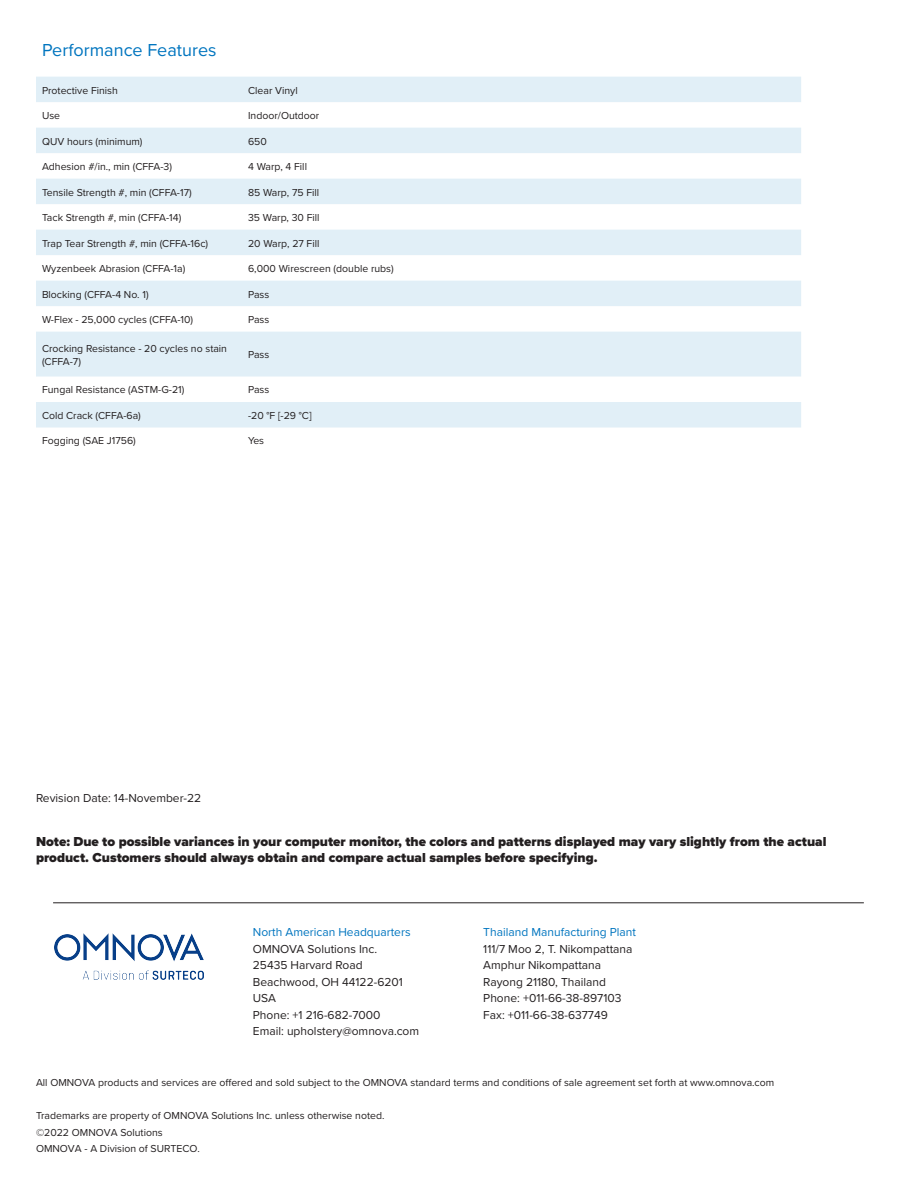
<style>
.page{position:relative;width:918px;height:1188px;background:#fff}
.page>*{position:absolute;margin:0;border:0;box-sizing:border-box;transform-origin:0 0}
.t1{font:18px "Proxima Nova";color:#0075bf}
.t2{font:900 13.5px/16.5px "Proxima Nova";color:#231f20}
.t3{font:12px "Proxima Nova";color:#231f20}
.t4{font:12px "Proxima Nova";color:#0075bf}
.t5{font:10.5px/16.5px "Proxima Nova";color:#231f20}
</style>
<div class="page">
<div style="left:36px;top:77px;width:765px;height:25px;background:#e1eff7"></div>
<svg style="left:36px;top:128px;width:765px;height:300px;fill:#e1eff7"></svg>
<hr style="left:53px;top:902px;width:811px;height:1px;background:#231f20">
<img style="left:54px;top:933px;width:149px;height:47px">
<p class="t1" style="left:42px;top:37px;width:176px">Performance Features</p>
<p class="t5" style="left:42px;top:81px;width:78px">Protective Finish</p>
<p class="t5" style="left:248px;top:81px;width:51px">Clear Vinyl</p>
<p class="t5" style="left:42px;top:107px;width:20px">Use</p>
<p class="t5" style="left:248px;top:107px;width:73px">Indoor/Outdoor</p>
<p class="t5" style="left:42px;top:132px;width:102px">QUV hours (minimum)</p>
<p class="t5" style="left:248px;top:132px;width:20px">650</p>
<p class="t5" style="left:42px;top:158px;width:132px">Adhesion #/in., min (CFFA-3)</p>
<p class="t5" style="left:248px;top:158px;width:60px">4 Warp, 4 Fill</p>
<p class="t5" style="left:42px;top:183px;width:151px">Tensile Strength #, min (CFFA-17)</p>
<p class="t5" style="left:248px;top:183px;width:73px">85 Warp, 75 Fill</p>
<p class="t5" style="left:42px;top:209px;width:141px">Tack Strength #, min (CFFA-14)</p>
<p class="t5" style="left:248px;top:209px;width:73px">35 Warp, 30 Fill</p>
<p class="t5" style="left:42px;top:234px;width:168px">Trap Tear Strength #, min (CFFA-16c)</p>
<p class="t5" style="left:248px;top:234px;width:73px">20 Warp, 27 Fill</p>
<p class="t5" style="left:42px;top:260px;width:145px">Wyzenbeek Abrasion (CFFA-1a)</p>
<p class="t5" style="left:248px;top:260px;width:147px">6,000 Wirescreen (double rubs)</p>
<p class="t5" style="left:42px;top:285px;width:108px">Blocking (CFFA-4 No. 1)</p>
<p class="t5" style="left:248px;top:285px;width:23px">Pass</p>
<p class="t5" style="left:42px;top:311px;width:153px">W-Flex - 25,000 cycles (CFFA-10)</p>
<p class="t5" style="left:248px;top:311px;width:23px">Pass</p>
<p class="t5" style="left:42px;top:342px;width:187px;line-height:12.6px">Crocking Resistance - 20 cycles no stain (CFFA-7)</p>
<p class="t5" style="left:248px;top:346px;width:23px">Pass</p>
<p class="t5" style="left:42px;top:381px;width:144px">Fungal Resistance (ASTM-G-21)</p>
<p class="t5" style="left:248px;top:381px;width:23px">Pass</p>
<p class="t5" style="left:42px;top:407px;width:100px">Cold Crack (CFFA-6a)</p>
<p class="t5" style="left:248px;top:407px;width:65px">-20 °F [-29 °C]</p>
<p class="t5" style="left:42px;top:432px;width:95px">Fogging (SAE J1756)</p>
<p class="t5" style="left:248px;top:432px;width:18px">Yes</p>
<p class="t3" style="left:36px;top:789px;width:167px">Revision Date: 14-November-22</p>
<p class="t2" style="left:36px;top:833px;width:792px">Note: Due to possible variances in your computer monitor, the colors and patterns displayed may vary slightly from the actual product. Customers should always obtain and compare actual samples before specifying.</p>
<p class="t4" style="left:253px;top:923px;width:159px">North American Headquarters</p>
<p class="t3" style="left:253px;top:940px;width:126px">OMNOVA Solutions Inc.</p>
<p class="t3" style="left:253px;top:956px;width:111px">25435 Harvard Road</p>
<p class="t3" style="left:253px;top:973px;width:152px">Beachwood, OH 44122-6201</p>
<p class="t3" style="left:253px;top:989px;width:25px">USA</p>
<p class="t3" style="left:253px;top:1006px;width:129px">Phone: +1 216-682-7000</p>
<p class="t3" style="left:253px;top:1022px;width:168px">Email: upholstery@omnova.com</p>
<p class="t4" style="left:483px;top:923px;width:154px">Thailand Manufacturing Plant</p>
<p class="t3" style="left:483px;top:940px;width:151px">111/7 Moo 2, T. Nikompattana</p>
<p class="t3" style="left:483px;top:956px;width:119px">Amphur Nikompattana</p>
<p class="t3" style="left:483px;top:973px;width:124px">Rayong 21180, Thailand</p>
<p class="t3" style="left:483px;top:989px;width:140px">Phone: +011-66-38-897103</p>
<p class="t3" style="left:483px;top:1006px;width:126px">Fax: +011-66-38-637749</p>
<p class="t5" style="left:36px;top:1074px;width:740px">All OMNOVA products and services are offered and sold subject to the OMNOVA standard terms and conditions of sale agreement set forth at www.omnova.com</p>
<p class="t5" style="left:36px;top:1107px;width:350px">Trademarks are property of OMNOVA Solutions Inc. unless otherwise noted. ©2022 OMNOVA Solutions<br>OMNOVA - A Division of SURTECO.</p>
</div>
